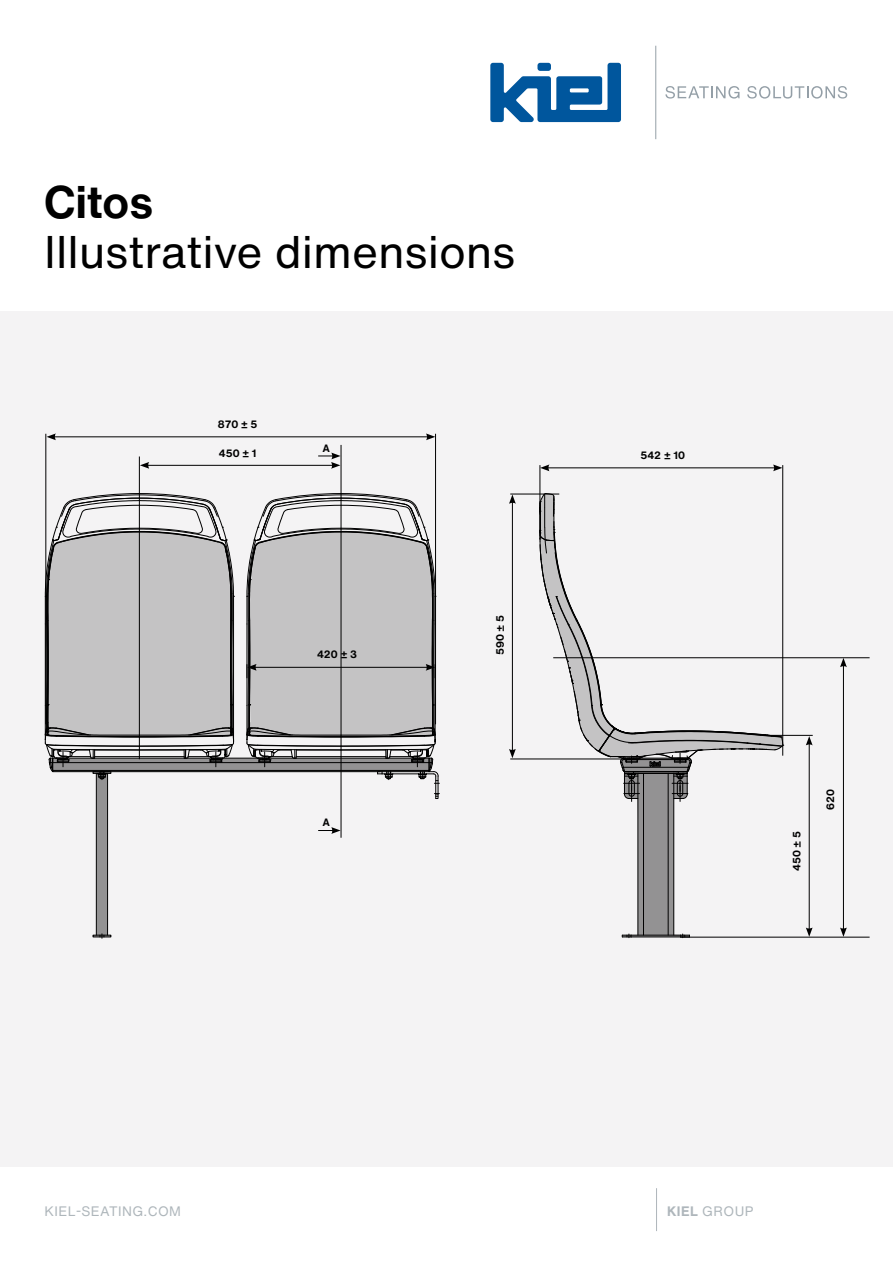
<style>
.page{position:relative;width:893px;height:1263px;background:#fff}
.page>*{position:absolute;margin:0;border:0;box-sizing:border-box;transform-origin:0 0}
.t1{font:45px "Helvetica Now Text";color:#000}
.t2{font:700 45px "Helvetica Now Text";color:#000}
.t3{font:13.5px "Helvetica Now Text";letter-spacing:.03em;color:#aeb6bb}
.t4{font:700 10.5px "Helvetica Now Text";color:#000}
.s1{font-weight:700}
</style>
<div class="page">
<svg style="left:490px;top:63px;width:131px;height:59px"></svg>
<svg style="left:665px;top:86px;width:74px;height:13px"></svg>
<svg style="left:747px;top:86px;width:100px;height:13px"></svg>
<hr style="left:655px;top:46px;width:1px;height:93px;background:#949fa7">
<hr style="left:656px;top:1188px;width:1px;height:43px;background:#aeb6bb">
<div style="left:0;top:312px;width:893px;height:855px;background:#f4f3f4"></div>
<svg style="left:540px;top:493px;width:244px;height:445px"></svg>
<hr style="left:46px;top:434px;width:1px;height:290px;background:#000">
<hr style="left:139px;top:456px;width:1px;height:303px;background:#000">
<hr style="left:341px;top:445px;width:1px;height:393px;background:#000">
<hr style="left:435px;top:434px;width:1px;height:290px;background:#000">
<hr style="left:782px;top:465px;width:1px;height:291px;background:#000">
<hr style="left:540px;top:465px;width:1px;height:49px;background:#000">
<hr style="left:510px;top:494px;width:49px;height:1px;background:#000">
<hr style="left:764px;top:735px;width:49px;height:1px;background:#000">
<hr style="left:510px;top:759px;width:118px;height:1px;background:#000">
<hr style="left:553px;top:657px;width:317px;height:1px;background:#000">
<hr style="left:680px;top:937px;width:190px;height:1px;background:#000">
<hr style="left:53px;top:436px;width:375px;height:1px;background:#000">
<svg style="left:47px;top:433px;width:9px;height:7px"></svg>
<svg style="left:426px;top:433px;width:9px;height:7px"></svg>
<hr style="left:547px;top:467px;width:228px;height:1px;background:#000">
<svg style="left:540px;top:464px;width:9px;height:7px"></svg>
<svg style="left:773px;top:464px;width:9px;height:7px"></svg>
<hr style="left:512px;top:501px;width:1px;height:250px;background:#000">
<svg style="left:509px;top:749px;width:7px;height:9px"></svg>
<svg style="left:509px;top:494px;width:7px;height:10px"></svg>
<hr style="left:843px;top:665px;width:1px;height:265px;background:#000">
<svg style="left:840px;top:927px;width:7px;height:10px"></svg>
<svg style="left:840px;top:658px;width:7px;height:9px"></svg>
<hr style="left:809px;top:743px;width:1px;height:187px;background:#000">
<svg style="left:806px;top:927px;width:7px;height:10px"></svg>
<svg style="left:806px;top:736px;width:7px;height:9px"></svg>
<hr style="left:147px;top:465px;width:186px;height:1px;background:#000">
<svg style="left:140px;top:462px;width:9px;height:7px"></svg>
<svg style="left:318px;top:453px;width:23px;height:16px"></svg>
<svg style="left:45px;top:493px;width:394px;height:445px"></svg>
<h1 class="t2" style="left:44px;top:168px;width:111px">Citos</h1>
<h1 class="t1" style="left:44px;top:218px;width:473px">Illustrative dimensions</h1>
<p class="t4" style="left:218px;top:417px;width:41px">870 ± 5</p>
<p class="t4" style="left:219px;top:445px;width:39px">450 ± 1</p>
<p class="t4" style="left:322px;top:441px;width:9px">A</p>
<p class="t4" style="left:317px;top:647px;width:41px">420 ± 3</p>
<p class="t4" style="left:322px;top:814px;width:9px">A</p>
<p class="t4" style="left:492px;top:655px;width:41px;rotate:-90deg">590 ± 5</p>
<p class="t4" style="left:640px;top:447px;width:46px">542 ± 10</p>
<p class="t4" style="left:789px;top:871px;width:41px;rotate:-90deg">450 ± 5</p>
<p class="t4" style="left:823px;top:810px;width:22px;rotate:-90deg">620</p>
<p class="t3" style="left:44px;top:1200px;width:138px">KIEL-SEATING.COM</p>
<p class="t3" style="left:667px;top:1200px;width:88px"><span class="s1">KIEL</span> GROUP</p>
</div>
